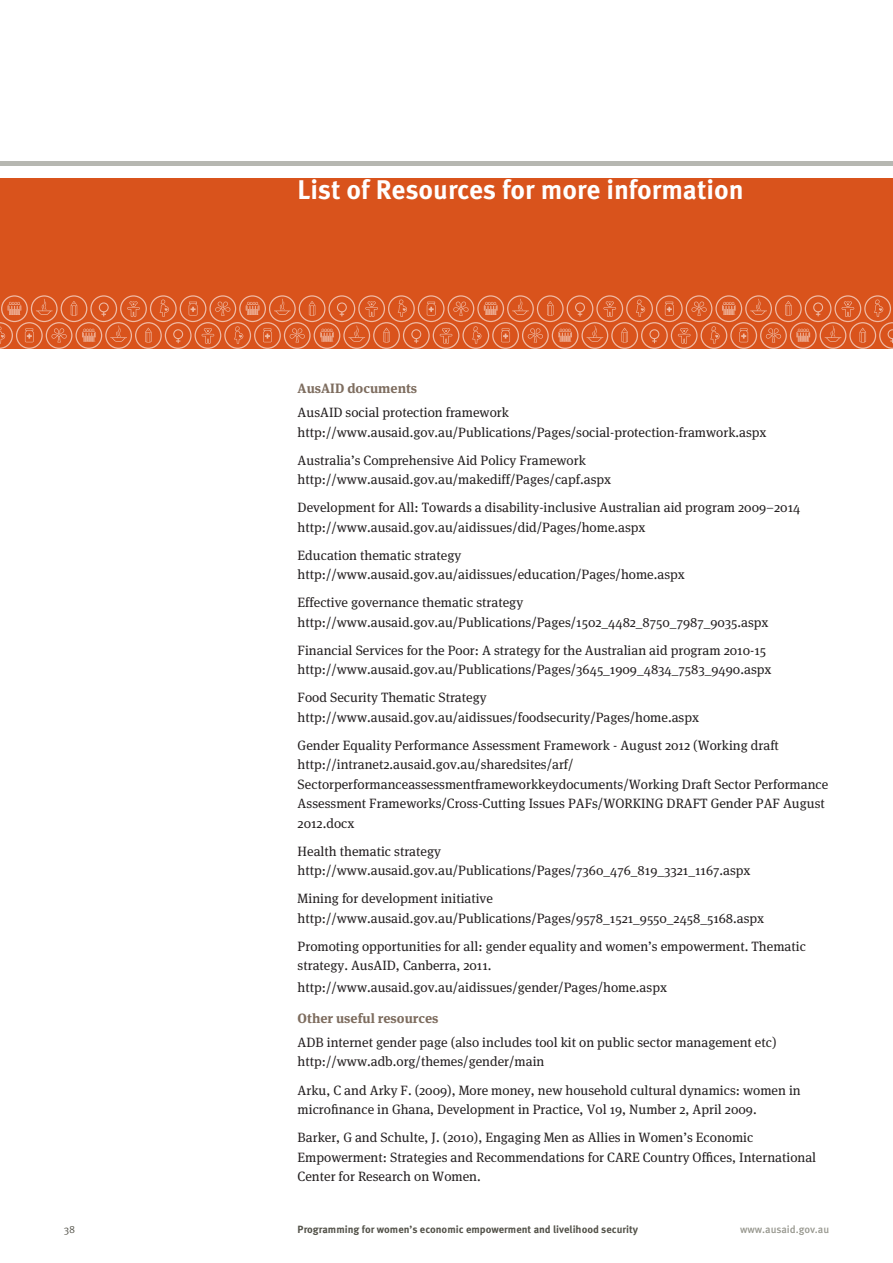
<style>
.page{position:relative;width:893px;height:1263px;background:#fff}
.page>*{position:absolute;margin:0;border:0;box-sizing:border-box;transform-origin:0 0}
.head___chapter{font:700 27px "Meta Pro";color:#fff}
.body___text{font:13.5px/19.5px "Meta Serif";color:#231f20}
.head___d{font:700 13.5px "Meta Serif";color:#7e6d5f}
.t1{font:700 10.5px "Meta Pro";color:#535249}
.t2{font:500 10.5px "Meta Pro";color:#96968d}
.t3{font:10.5px "Meta Pro";color:#535249}
</style>
<div class="page">
<div style="left:0;top:179px;width:893px;height:170px;background:#d9531c"></div>
<hr style="left:0;top:162px;width:893px;height:4px;background:#b6b7b1">
<svg style="left:0;top:295px;width:893px;height:54px"></svg>
<p class="head___chapter" style="left:298px;top:172px;width:448px">List of Resources for more information</p>
<p class="head___d" style="left:298px;top:380px;width:121px">AusAID documents</p>
<p class="body___text" style="left:298px;top:403px;width:470px">AusAID social protection framework http://www.ausaid.gov.au/Publications/Pages/social-protection-framwork.aspx</p>
<p class="body___text" style="left:298px;top:450px;width:315px">Australia’s Comprehensive Aid Policy Framework http://www.ausaid.gov.au/makediff/Pages/capf.aspx</p>
<p class="body___text" style="left:298px;top:498px;width:504px">Development for All: Towards a disability-inclusive Australian aid program 2009–2014 http://www.ausaid.gov.au/aidissues/did/Pages/home.aspx</p>
<p class="body___text" style="left:298px;top:545px;width:389px">Education thematic strategy http://www.ausaid.gov.au/aidissues/education/Pages/home.aspx</p>
<p class="body___text" style="left:298px;top:593px;width:472px">Effective governance thematic strategy http://www.ausaid.gov.au/Publications/Pages/1502_4482_8750_7987_9035.aspx</p>
<p class="body___text" style="left:298px;top:640px;width:475px">Financial Services for the Poor: A strategy for the Australian aid program 2010-15 http://www.ausaid.gov.au/Publications/Pages/3645_1909_4834_7583_9490.aspx</p>
<p class="body___text" style="left:298px;top:688px;width:403px">Food Security Thematic Strategy http://www.ausaid.gov.au/aidissues/foodsecurity/Pages/home.aspx</p>
<p class="body___text" style="left:298px;top:735px;width:532px">Gender Equality Performance Assessment Framework - August 2012 (Working draft http://intranet2.ausaid.gov.au/sharedsites/arf/ Sectorperformanceassessmentframeworkkeydocuments/Working Draft Sector Performance Assessment Frameworks/Cross-Cutting Issues PAFs/WORKING DRAFT Gender PAF August 2012.docx</p>
<p class="body___text" style="left:298px;top:841px;width:454px">Health thematic strategy http://www.ausaid.gov.au/Publications/Pages/7360_476_819_3321_1167.aspx</p>
<p class="body___text" style="left:298px;top:889px;width:468px">Mining for development initiative http://www.ausaid.gov.au/Publications/Pages/9578_1521_9550_2458_5168.aspx</p>
<p class="body___text" style="left:298px;top:936px;width:510px">Promoting opportunities for all: gender equality and women’s empowerment. Thematic strategy. AusAID, Canberra, 2011.</p>
<p class="body___text" style="left:298px;top:977px;width:371px">http://www.ausaid.gov.au/aidissues/gender/Pages/home.aspx</p>
<p class="head___d" style="left:298px;top:1010px;width:142px">Other useful resources</p>
<p class="body___text" style="left:298px;top:1032px;width:480px">ADB internet gender page (also includes tool kit on public sector management etc) http://www.adb.org/themes/gender/main</p>
<p class="body___text" style="left:298px;top:1080px;width:505px">Arku, C and Arky F. (2009), More money, new household cultural dynamics: women in microfinance in Ghana, Development in Practice, Vol 19, Number 2, April 2009.</p>
<p class="body___text" style="left:298px;top:1127px;width:520px">Barker, G and Schulte, J. (2010), Engaging Men as Allies in Women’s Economic<br>Empowerment: Strategies and Recommendations for CARE Country Offices, International<br>Center for Research on Women.</p>
<p class="t3" style="left:64px;top:1222px;width:13px">38</p>
<p class="t1" style="left:298px;top:1222px;width:342px">Programming for women’s economic empowerment and livelihood security</p>
<p class="t2" style="left:740px;top:1222px;width:91px">www.ausaid.gov.au</p>
</div>
